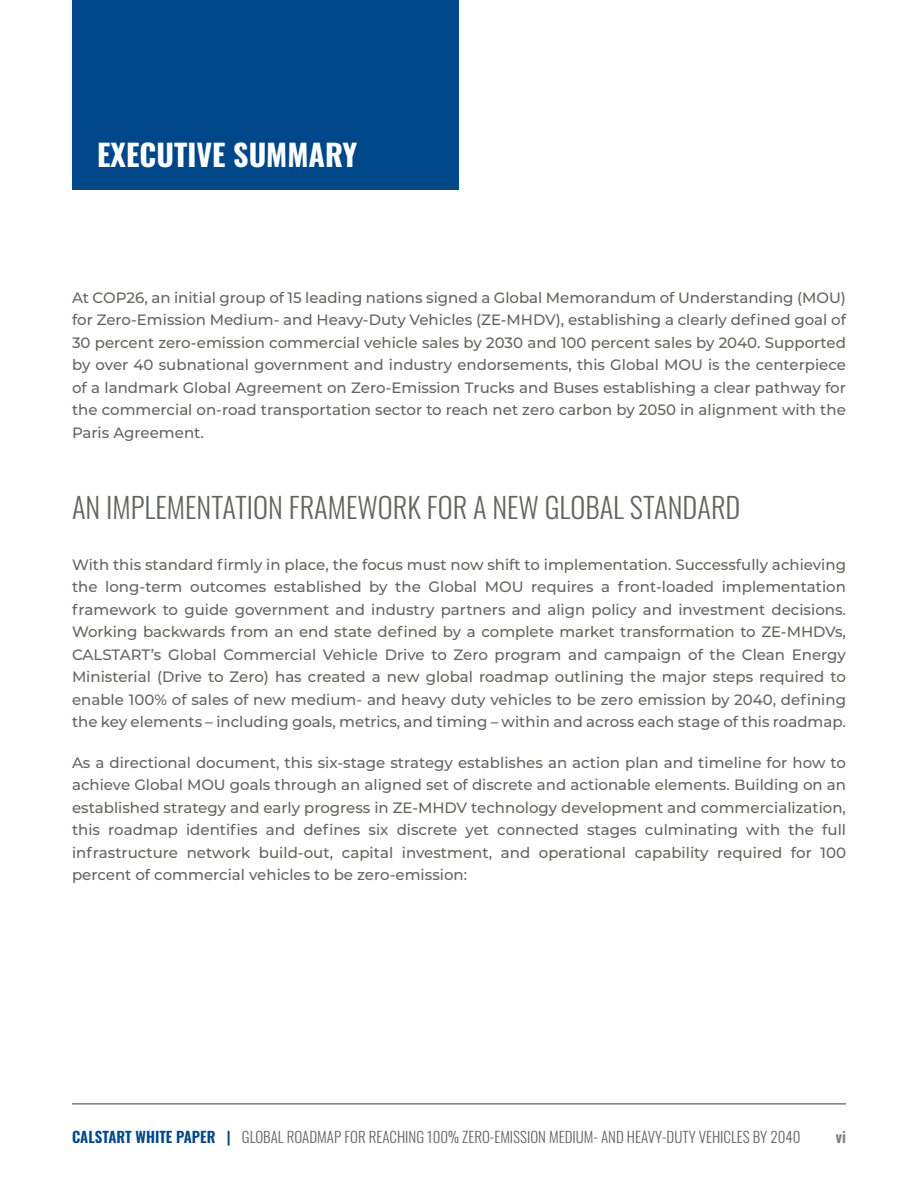
<style>
.page{position:relative;width:918px;height:1188px;background:#fff}
.page>*{position:absolute;margin:0;border:0;box-sizing:border-box;transform-origin:0 0}
.Top_Left_Blue_Box_He{font:700 30px "Oswald";color:#fff}
.Header_2{font:300 28.5px "Oswald";color:#63665e}
.Text{font:500 15px/22.5px "Montserrat";color:#63665e;text-align:justify}
.Footer_Text{font:300 15px "Oswald";color:#63665e}
.Page_Number{font:600 15px "Oswald";color:#7e807b}
.s1{font-weight:600;color:#004789}
</style>
<div class="page">
<div style="left:72px;top:0;width:387px;height:190px;background:#004789"></div>
<hr style="left:72px;top:1103px;width:774px;height:2px;background:#7e807b">
<p class="Top_Left_Blue_Box_He" style="left:97px;top:139px;width:262px">EXECUTIVE SUMMARY</p>
<p class="Text" style="left:72px;top:285px;width:776px">At COP26, an initial group of 15 leading nations signed a Global Memorandum of Understanding (MOU) for Zero-Emission Medium- and Heavy-Duty Vehicles (ZE-MHDV), establishing a clearly defined goal of 30 percent zero-emission commercial vehicle sales by 2030 and 100 percent sales by 2040. Supported by over 40 subnational government and industry endorsements, this Global MOU is the centerpiece of a landmark Global Agreement on Zero-Emission Trucks and Buses establishing a clear pathway for the commercial on-road transportation sector to reach net zero carbon by 2050 in alignment with the Paris Agreement.</p>
<p class="Header_2" style="left:72px;top:482px;width:670px">AN IMPLEMENTATION FRAMEWORK FOR A NEW GLOBAL STANDARD</p>
<p class="Text" style="left:72px;top:552px;width:776px">With this standard firmly in place, the focus must now shift to implementation. Successfully achieving the long-term outcomes established by the Global MOU requires a front-loaded implementation framework to guide government and industry partners and align policy and investment decisions.<br>Working backwards from an end state defined by a complete market transformation to ZE-MHDVs, CALSTART’s Global Commercial Vehicle Drive to Zero program and campaign of the Clean Energy Ministerial (Drive to Zero) has created a new global roadmap outlining the major steps required to enable 100% of sales of new medium- and heavy duty vehicles to be zero emission by 2040, defining the key elements – including goals, metrics, and timing – within and across each stage of this roadmap.</p>
<p class="Text" style="left:72px;top:750px;width:776px">As a directional document, this six-stage strategy establishes an action plan and timeline for how to achieve Global MOU goals through an aligned set of discrete and actionable elements. Building on an established strategy and early progress in ZE-MHDV technology development and commercialization, this roadmap identifies and defines six discrete yet connected stages culminating with the full infrastructure network build-out, capital investment, and operational capability required for 100 percent of commercial vehicles to be zero-emission:</p>
<p class="Footer_Text" style="left:72px;top:1123px;width:730px"><span class="s1">CALSTART WHITE PAPER |</span> GLOBAL ROADMAP FOR REACHING 100% ZERO-EMISSION MEDIUM- AND HEAVY-DUTY VEHICLES BY 2040</p>
<p class="Page_Number" style="left:836px;top:1129px;width:12px">vi</p>
</div>
